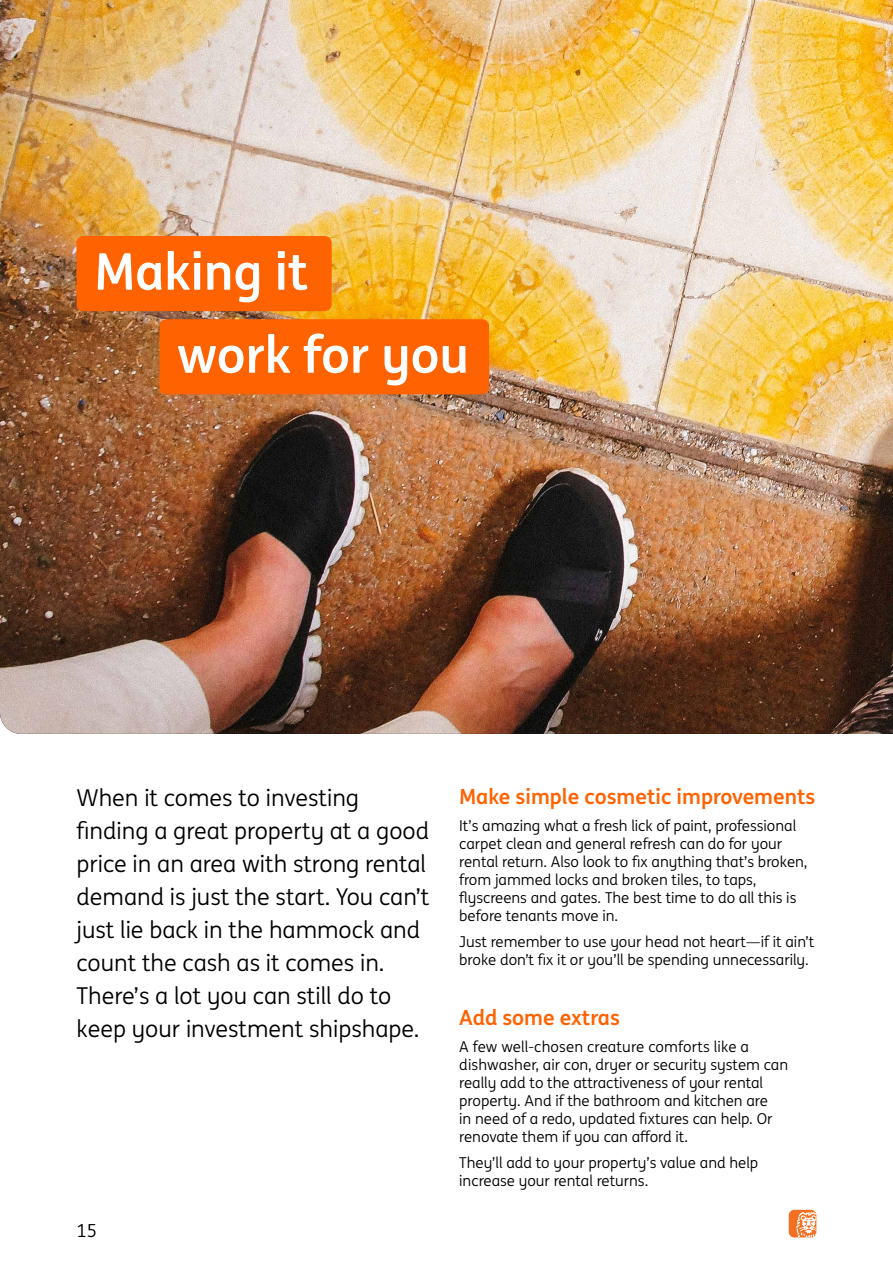
<style>
.page{position:relative;width:893px;height:1263px;background:#fff}
.page>*{position:absolute;margin:0;border:0;box-sizing:border-box;transform-origin:0 0}
.t1{font:700 50.55px "ING Me";color:#fff}
.t2{font:23.25px/33px "ING Me";color:#000}
.t3{font:700 21px "ING Me";color:#ff6200}
.t4{font:18px "ING Me";color:#000}
.t5{font:15px/18px "ING Me";color:#000}
</style>
<div class="page">
<div style="left:789px;top:1210px;width:27px;height:27px;background:#f36f21;border-radius:6px"></div>
<svg style="left:796px;top:1212px;width:20px;height:25px"></svg>
<img style="left:0;top:0;width:893px;height:734px">
<div style="left:159px;top:319px;width:330px;height:75px;background:#ff6200;border-radius:7px"></div>
<div style="left:77px;top:236px;width:255px;height:75px;background:#ff6200;border-radius:7px"></div>
<h1 class="t1" style="left:94px;top:231px;width:216px">Making it</h1>
<h1 class="t1" style="left:177px;top:314px;width:293px">work for you</h1>
<p class="t2" style="left:77px;top:780px;width:354px">When it comes to investing finding a great property at a good price in an area with strong rental demand is just the start. You can’t just lie back in the hammock and count the cash as it comes in.<br>There’s a lot you can still do to keep your investment shipshape.</p>
<p class="t4" style="left:77px;top:1218px;width:22px">15</p>
<h3 class="t3" style="left:459px;top:780px;width:358px">Make simple cosmetic improvements</h3>
<p class="t5" style="left:459px;top:816px;width:350px">It’s amazing what a fresh lick of paint, professional carpet clean and general refresh can do for your rental return. Also look to fix anything that’s broken, from jammed locks and broken tiles, to taps, flyscreens and gates. The best time to do all this is before tenants move in.</p>
<p class="t5" style="left:459px;top:932px;width:356px">Just remember to use your head not heart—if it ain’t broke don’t fix it or you’ll be spending unnecessarily.</p>
<h3 class="t3" style="left:459px;top:1001px;width:162px">Add some extras</h3>
<p class="t5" style="left:459px;top:1037px;width:330px">A few well-chosen creature comforts like a dishwasher, air con, dryer or security system can really add to the attractiveness of your rental property. And if the bathroom and kitchen are<br>in need of a redo, updated fixtures can help. Or renovate them if you can afford it.</p>
<p class="t5" style="left:459px;top:1153px;width:301px">They’ll add to your property’s value and help increase your rental returns.</p>
</div>
